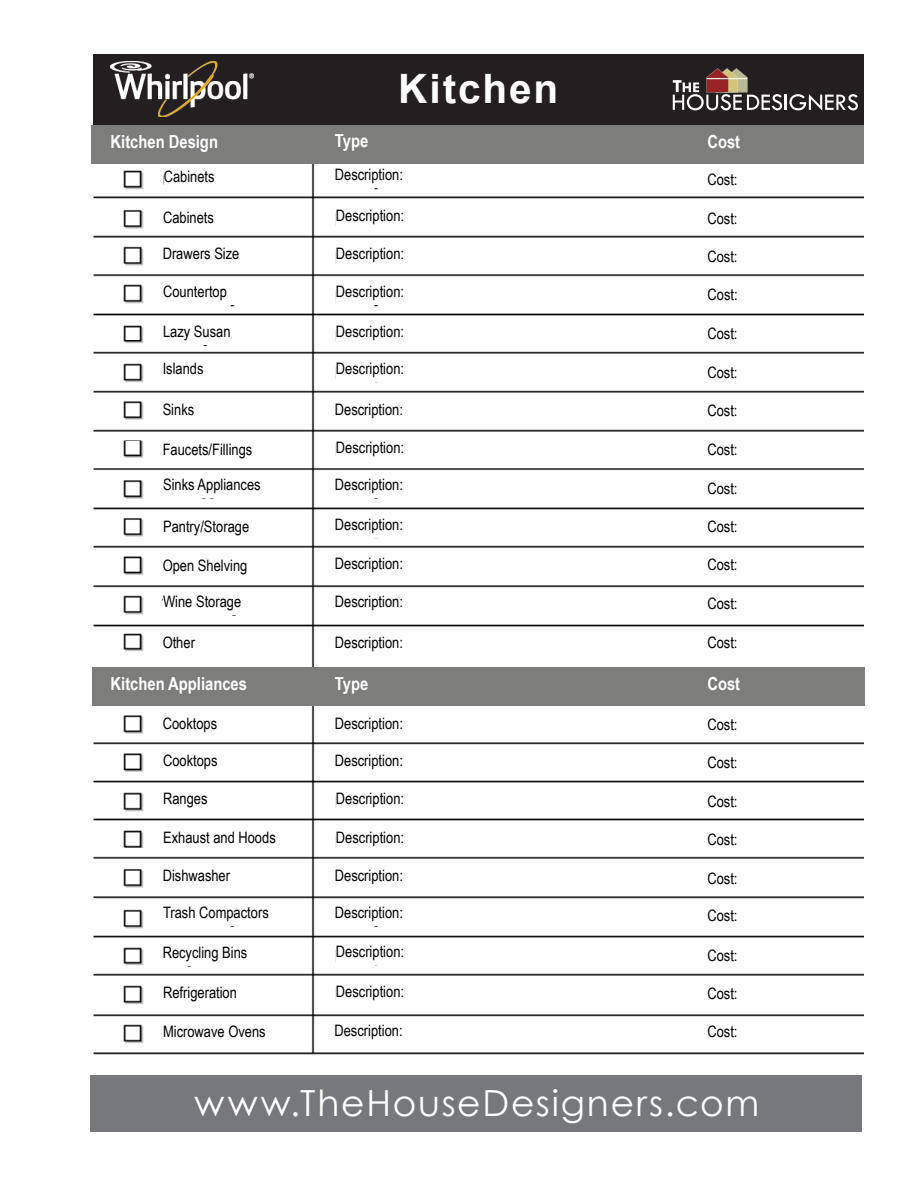
<style>
.page{position:relative;width:918px;height:1188px;background:#fff}
.page>*{position:absolute;margin:0;border:0;box-sizing:border-box;transform-origin:0 0}
.t1{font:700 40.5px "Arial";letter-spacing:.045em;color:#fff}
.t2{font:36px "Century Gothic";letter-spacing:.05em;color:#fff}
.t3{font:700 18px "Arial Narrow";color:#fff}
.t4{font:15.75px "Arial Narrow";color:#000}
</style>
<div class="page">
<div style="left:90px;top:1075px;width:771px;height:56px;background:#76787b"></div>
<img style="left:93px;top:164px;width:771px;height:891px">
<div style="left:93px;top:54px;width:771px;height:71px;background:#231f20"></div>
<div style="left:163px;top:211px;width:143px;height:19px;background:#fff"></div>
<div style="left:163px;top:326px;width:143px;height:19px;background:#fff"></div>
<div style="left:707px;top:173px;width:135px;height:19px;background:#fff"></div>
<div style="left:707px;top:212px;width:135px;height:19px;background:#fff"></div>
<div style="left:707px;top:250px;width:135px;height:19px;background:#fff"></div>
<div style="left:708px;top:289px;width:135px;height:19px;background:#fff"></div>
<div style="left:707px;top:328px;width:135px;height:19px;background:#fff"></div>
<div style="left:707px;top:367px;width:135px;height:19px;background:#fff"></div>
<div style="left:707px;top:405px;width:135px;height:19px;background:#fff"></div>
<div style="left:707px;top:443px;width:135px;height:19px;background:#fff"></div>
<div style="left:707px;top:482px;width:135px;height:19px;background:#fff"></div>
<div style="left:707px;top:520px;width:135px;height:19px;background:#fff"></div>
<div style="left:707px;top:559px;width:135px;height:19px;background:#fff"></div>
<div style="left:707px;top:597px;width:135px;height:19px;background:#fff"></div>
<div style="left:707px;top:637px;width:135px;height:19px;background:#fff"></div>
<div style="left:707px;top:719px;width:135px;height:19px;background:#fff"></div>
<div style="left:707px;top:757px;width:135px;height:19px;background:#fff"></div>
<div style="left:707px;top:796px;width:135px;height:19px;background:#fff"></div>
<div style="left:707px;top:833px;width:135px;height:19px;background:#fff"></div>
<div style="left:707px;top:872px;width:135px;height:19px;background:#fff"></div>
<div style="left:707px;top:910px;width:135px;height:19px;background:#fff"></div>
<div style="left:707px;top:950px;width:135px;height:19px;background:#fff"></div>
<div style="left:707px;top:988px;width:135px;height:19px;background:#fff"></div>
<div style="left:707px;top:1026px;width:135px;height:19px;background:#fff"></div>
<div style="left:163px;top:718px;width:142px;height:19px;background:#fff"></div>
<div style="left:163px;top:755px;width:143px;height:19px;background:#fff"></div>
<div style="left:163px;top:987px;width:143px;height:19px;background:#fff"></div>
<div style="left:163px;top:1026px;width:143px;height:19px;background:#fff"></div>
<div style="left:163px;top:792px;width:143px;height:19px;background:#fff"></div>
<div style="left:163px;top:754px;width:143px;height:19px;background:#fff"></div>
<svg style="left:673px;top:68px;width:185px;height:43px"></svg>
<div style="left:335px;top:169px;width:142px;height:19px;background:#fff"></div>
<div style="left:336px;top:210px;width:142px;height:19px;background:#fff"></div>
<div style="left:336px;top:247px;width:142px;height:19px;background:#fff"></div>
<div style="left:336px;top:286px;width:142px;height:19px;background:#fff"></div>
<div style="left:336px;top:326px;width:142px;height:19px;background:#fff"></div>
<div style="left:336px;top:362px;width:142px;height:19px;background:#fff"></div>
<div style="left:335px;top:403px;width:142px;height:19px;background:#fff"></div>
<div style="left:336px;top:442px;width:142px;height:19px;background:#fff"></div>
<div style="left:335px;top:479px;width:142px;height:19px;background:#fff"></div>
<div style="left:335px;top:519px;width:142px;height:19px;background:#fff"></div>
<div style="left:335px;top:558px;width:142px;height:19px;background:#fff"></div>
<div style="left:335px;top:596px;width:142px;height:19px;background:#fff"></div>
<div style="left:335px;top:637px;width:142px;height:19px;background:#fff"></div>
<div style="left:335px;top:718px;width:142px;height:19px;background:#fff"></div>
<div style="left:335px;top:754px;width:142px;height:19px;background:#fff"></div>
<div style="left:336px;top:792px;width:142px;height:19px;background:#fff"></div>
<div style="left:336px;top:832px;width:142px;height:19px;background:#fff"></div>
<div style="left:335px;top:869px;width:142px;height:19px;background:#fff"></div>
<div style="left:335px;top:907px;width:142px;height:19px;background:#fff"></div>
<div style="left:336px;top:945px;width:142px;height:19px;background:#fff"></div>
<div style="left:336px;top:985px;width:142px;height:19px;background:#fff"></div>
<div style="left:334px;top:1024px;width:143px;height:19px;background:#fff"></div>
<div style="left:164px;top:170px;width:142px;height:19px;background:#fff"></div>
<div style="left:163px;top:247px;width:142px;height:19px;background:#fff"></div>
<div style="left:163px;top:286px;width:143px;height:19px;background:#fff"></div>
<div style="left:163px;top:362px;width:142px;height:19px;background:#fff"></div>
<div style="left:163px;top:403px;width:142px;height:19px;background:#fff"></div>
<div style="left:163px;top:443px;width:142px;height:19px;background:#fff"></div>
<div style="left:163px;top:479px;width:143px;height:19px;background:#fff"></div>
<div style="left:163px;top:520px;width:143px;height:19px;background:#fff"></div>
<div style="left:163px;top:559px;width:142px;height:19px;background:#fff"></div>
<div style="left:163px;top:596px;width:143px;height:19px;background:#fff"></div>
<div style="left:163px;top:637px;width:142px;height:19px;background:#fff"></div>
<div style="left:163px;top:832px;width:143px;height:19px;background:#fff"></div>
<div style="left:163px;top:869px;width:142px;height:19px;background:#fff"></div>
<div style="left:163px;top:907px;width:143px;height:19px;background:#fff"></div>
<div style="left:163px;top:947px;width:142px;height:19px;background:#fff"></div>
<div style="left:91px;top:125px;width:773px;height:39px;background:#7d7e7c"></div>
<div style="left:92px;top:667px;width:773px;height:39px;background:#7d7e7c"></div>
<img style="left:111px;top:62px;width:142px;height:55px">
<p class="t1" style="left:398px;top:62px;width:162px">Kitchen</p>
<p class="t3" style="left:111px;top:128px;width:109px">Kitchen Design</p>
<p class="t3" style="left:335px;top:127px;width:35px">Type</p>
<p class="t3" style="left:707px;top:128px;width:34px">Cost</p>
<p class="t4" style="left:164px;top:165px;width:52px">Cabinets</p>
<p class="t4" style="left:163px;top:206px;width:52px">Cabinets</p>
<p class="t4" style="left:163px;top:242px;width:78px">Drawers Size</p>
<p class="t4" style="left:163px;top:280px;width:65px">Countertop</p>
<p class="t4" style="left:163px;top:320px;width:69px">Lazy Susan</p>
<p class="t4" style="left:163px;top:357px;width:42px">Islands</p>
<p class="t4" style="left:163px;top:397px;width:33px">Sinks</p>
<p class="t4" style="left:163px;top:438px;width:91px">Faucets/Fillings</p>
<p class="t4" style="left:163px;top:473px;width:99px">Sinks Appliances</p>
<p class="t4" style="left:163px;top:515px;width:88px">Pantry/Storage</p>
<p class="t4" style="left:163px;top:554px;width:86px">Open Shelving</p>
<p class="t4" style="left:163px;top:590px;width:80px">Wine Storage</p>
<p class="t4" style="left:163px;top:631px;width:34px">Other</p>
<p class="t4" style="left:335px;top:163px;width:70px">Description:</p>
<p class="t4" style="left:336px;top:204px;width:70px">Description:</p>
<p class="t4" style="left:336px;top:242px;width:70px">Description:</p>
<p class="t4" style="left:336px;top:280px;width:70px">Description:</p>
<p class="t4" style="left:336px;top:320px;width:70px">Description:</p>
<p class="t4" style="left:336px;top:357px;width:70px">Description:</p>
<p class="t4" style="left:335px;top:397px;width:70px">Description:</p>
<p class="t4" style="left:336px;top:436px;width:70px">Description:</p>
<p class="t4" style="left:335px;top:473px;width:70px">Description:</p>
<p class="t4" style="left:335px;top:513px;width:70px">Description:</p>
<p class="t4" style="left:335px;top:552px;width:70px">Description:</p>
<p class="t4" style="left:335px;top:590px;width:70px">Description:</p>
<p class="t4" style="left:335px;top:631px;width:70px">Description:</p>
<p class="t4" style="left:707px;top:168px;width:32px">Cost:</p>
<p class="t4" style="left:707px;top:207px;width:32px">Cost:</p>
<p class="t4" style="left:707px;top:245px;width:32px">Cost:</p>
<p class="t4" style="left:708px;top:283px;width:32px">Cost:</p>
<p class="t4" style="left:707px;top:322px;width:32px">Cost:</p>
<p class="t4" style="left:707px;top:361px;width:32px">Cost:</p>
<p class="t4" style="left:707px;top:399px;width:32px">Cost:</p>
<p class="t4" style="left:707px;top:438px;width:32px">Cost:</p>
<p class="t4" style="left:707px;top:477px;width:32px">Cost:</p>
<p class="t4" style="left:707px;top:515px;width:32px">Cost:</p>
<p class="t4" style="left:707px;top:553px;width:32px">Cost:</p>
<p class="t4" style="left:707px;top:592px;width:32px">Cost:</p>
<p class="t4" style="left:707px;top:631px;width:32px">Cost:</p>
<p class="t3" style="left:111px;top:670px;width:138px">Kitchen Appliances</p>
<p class="t3" style="left:335px;top:670px;width:35px">Type</p>
<p class="t3" style="left:707px;top:670px;width:34px">Cost</p>
<p class="t4" style="left:163px;top:712px;width:56px">Cooktops</p>
<p class="t4" style="left:163px;top:750px;width:46px">Ranges</p>
<p class="t4" style="left:163px;top:749px;width:56px">Cooktops</p>
<p class="t4" style="left:163px;top:787px;width:46px">Ranges</p>
<p class="t4" style="left:163px;top:826px;width:114px">Exhaust and Hoods</p>
<p class="t4" style="left:163px;top:864px;width:69px">Dishwasher</p>
<p class="t4" style="left:163px;top:901px;width:107px">Trash Compactors</p>
<p class="t4" style="left:163px;top:941px;width:86px">Recycling Bins</p>
<p class="t4" style="left:163px;top:981px;width:75px">Refrigeration</p>
<p class="t4" style="left:163px;top:1020px;width:104px">Microwave Ovens</p>
<p class="t4" style="left:335px;top:712px;width:70px">Description:</p>
<p class="t4" style="left:335px;top:749px;width:70px">Description:</p>
<p class="t4" style="left:336px;top:787px;width:70px">Description:</p>
<p class="t4" style="left:336px;top:826px;width:70px">Description:</p>
<p class="t4" style="left:335px;top:864px;width:70px">Description:</p>
<p class="t4" style="left:335px;top:901px;width:70px">Description:</p>
<p class="t4" style="left:336px;top:940px;width:70px">Description:</p>
<p class="t4" style="left:336px;top:980px;width:70px">Description:</p>
<p class="t4" style="left:334px;top:1018px;width:70px">Description:</p>
<p class="t4" style="left:707px;top:713px;width:32px">Cost:</p>
<p class="t4" style="left:707px;top:751px;width:32px">Cost:</p>
<p class="t4" style="left:707px;top:790px;width:32px">Cost:</p>
<p class="t4" style="left:707px;top:828px;width:32px">Cost:</p>
<p class="t4" style="left:707px;top:867px;width:32px">Cost:</p>
<p class="t4" style="left:707px;top:904px;width:32px">Cost:</p>
<p class="t4" style="left:707px;top:944px;width:32px">Cost:</p>
<p class="t4" style="left:707px;top:982px;width:32px">Cost:</p>
<p class="t4" style="left:707px;top:1020px;width:32px">Cost:</p>
<p class="t2" style="left:194px;top:1081px;width:566px">www.TheHouseDesigners.com</p>
</div>
